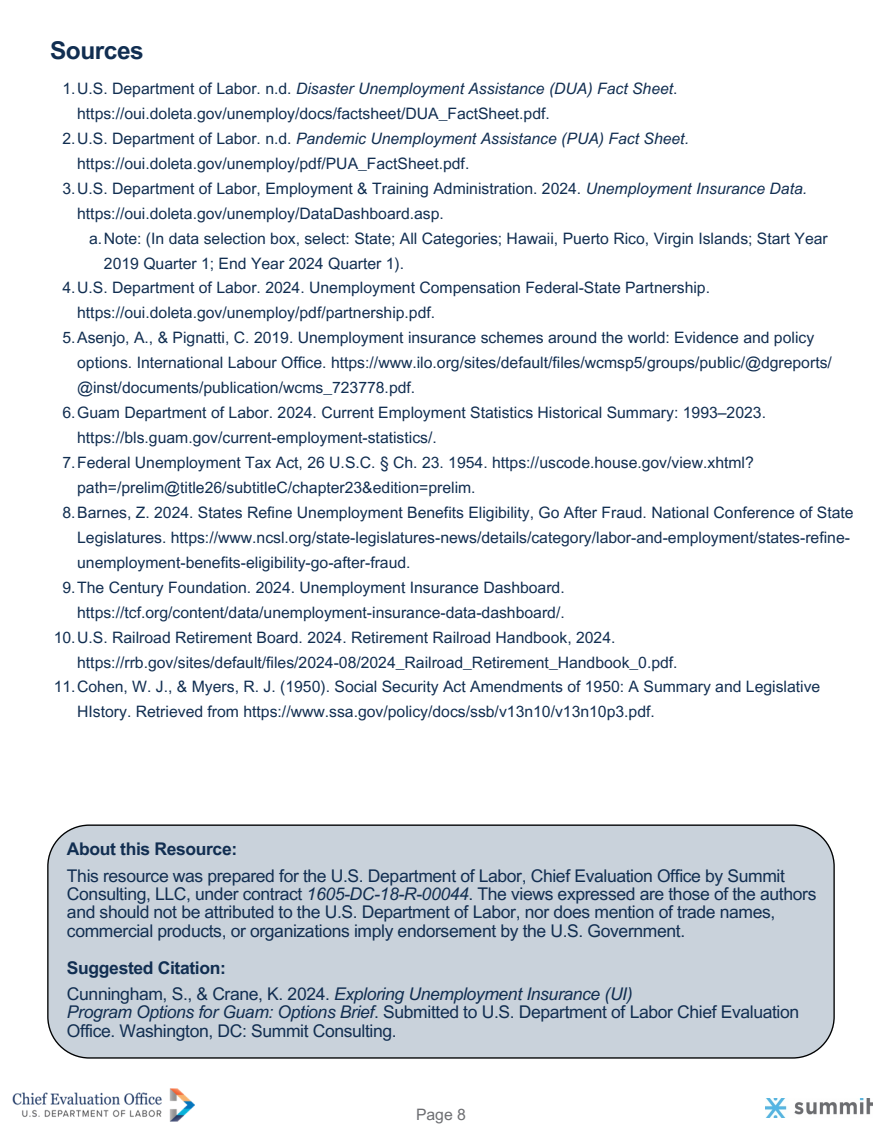
<style>
.page{position:relative;width:882px;height:1134px;background:#fff}
.page>*{position:absolute;margin:0;border:0;box-sizing:border-box;transform-origin:0 0}
.t1{font:700 24.5px "Arial MT Pro";letter-spacing:-.02em;color:#112e51}
.t2{font:17.5px/18.4px "Arial MT Pro";letter-spacing:-.02em;color:#112e51}
.t3{font:700 17.5px "Arial MT Pro";letter-spacing:-.02em;color:#112e51}
.t4{font:15.75px/24.8px "Arial MT Pro";color:#112e51}
.t5{font:15.75px "Arial MT Pro";color:#6d6e72}
.s1{font-style:italic}
</style>
<div class="page">
<div style="left:47px;top:825px;width:788px;height:233px;background:#c9d2db"></div>
<img style="left:12px;top:1088px;width:183px;height:33px">
<img style="left:766px;top:1098px;width:106px;height:20px">
<h2 class="t1" style="left:50px;top:41px;width:95px">Sources</h2>
<p class="t4" style="left:77px;top:78px;width:602px;text-indent:-15px">1.U.S. Department of Labor. n.d. <span class="s1">Disaster Unemployment Assistance (DUA) Fact Sheet</span> . https://oui.doleta.gov/unemploy/docs/factsheet/DUA_FactSheet.pdf.</p>
<p class="t4" style="left:77px;top:128px;width:613px;text-indent:-15px">2.U.S. Department of Labor. n.d. <span class="s1">Pandemic Unemployment Assistance (PUA) Fact Sheet . </span>https://oui.doleta.gov/unemploy/pdf/PUA_FactSheet.pdf.</p>
<p class="t4" style="left:77px;top:178px;width:732px;text-indent:-15px">3.U.S. Department of Labor, Employment &amp; Training Administration. 2024. <span class="s1">Unemployment Insurance Data . </span>https://oui.doleta.gov/unemploy/DataDashboard.asp.</p>
<p class="t4" style="left:104px;top:228px;width:725px;text-indent:-15px">a.Note: (In data selection box, select: State; All Categories; Hawaii, Puerto Rico, Virgin Islands; Start Year<br>2019 Quarter 1; End Year 2024 Quarter 1).</p>
<p class="t4" style="left:77px;top:277px;width:634px;text-indent:-15px">4.U.S. Department of Labor. 2024. Unemployment Compensation Federal-State Partnership . https://oui.doleta.gov/unemploy/pdf/partnership.pdf.</p>
<p class="t4" style="left:77px;top:327px;width:756px;text-indent:-15px">5.Asenjo, A., &amp; Pignatti, C. 2019. Unemployment insurance schemes around the world: Evidence and policy options. International Labour Office. https://www.ilo.org/sites/default/files/wcmsp5/groups/public/@dgreports/ @inst/documents/publication/wcms_723778.pdf.</p>
<p class="t4" style="left:77px;top:402px;width:690px;text-indent:-15px">6.Guam Department of Labor. 2024. Current Employment Statistics Historical Summary: 1993–2023 . https://bls.guam.gov/current-employment-statistics/.</p>
<p class="t4" style="left:77px;top:452px;width:678px;text-indent:-15px">7.Federal Unemployment Tax Act, 26 U.S.C. § Ch. 23. 1954. https://uscode.house.gov/view.xhtml? path=/prelim@title26/subtitleC/chapter23&amp;edition=prelim.</p>
<p class="t4" style="left:77px;top:502px;width:778px;text-indent:-15px">8.Barnes, Z. 2024. States Refine Unemployment Benefits Eligibility, Go After Fraud . National Conference of State<br>Legislatures. https://www.ncsl.org/state-legislatures-news/details/category/labor-and-employment/states-refine&shy;unemployment-benefits-eligibility-go-after-fraud.</p>
<p class="t4" style="left:62px;top:577px;width:504px;text-align:right">9.The Century Foundation. 2024. Unemployment Insurance Dashboard . https://tcf.org/content/data/unemployment-insurance-data-dashboard/.</p>
<p class="t4" style="left:77px;top:627px;width:602px;text-indent:-23px">10.U.S. Railroad Retirement Board. 2024. Retirement Railroad Handbook, 2024 . https://rrb.gov/sites/default/files/2024-08/2024_Railroad_Retirement_Handbook_0.pdf.</p>
<p class="t4" style="left:77px;top:676px;width:745px;text-indent:-23px">11.Cohen, W. J., &amp; Myers, R. J. (1950). Social Security Act Amendments of 1950: A Summary and Legislative<br>HIstory . Retrieved from https://www.ssa.gov/policy/docs/ssb/v13n10/v13n10p3.pdf.</p>
<h2 class="t3" style="left:67px;top:843px;width:172px">About this Resource:</h2>
<p class="t2" style="left:67px;top:869px;width:751px">This resource was prepared for the U.S. Department of Labor, Chief Evaluation Office by Summit Consulting, LLC, under contract <span class="s1">1605-DC-18-R-00044</span>. The views expressed are those of the authors and should not be attributed to the U.S. Department of Labor, nor does mention of trade names, commercial products, or organizations imply endorsement by the U.S. Government.</p>
<h2 class="t3" style="left:67px;top:961px;width:160px">Suggested Citation:</h2>
<p class="t2" style="left:67px;top:987px;width:734px">Cunningham, S., &amp; Crane, K. 2024. <span class="s1">Exploring Unemployment Insurance (UI)<br>Program Options for Guam: Options Brief</span>. Submitted to U.S. Department of Labor Chief Evaluation<br>Office. Washington, DC: Summit Consulting.</p>
<p class="t5" style="left:416px;top:1108px;width:51px">Page 8</p>
</div>
